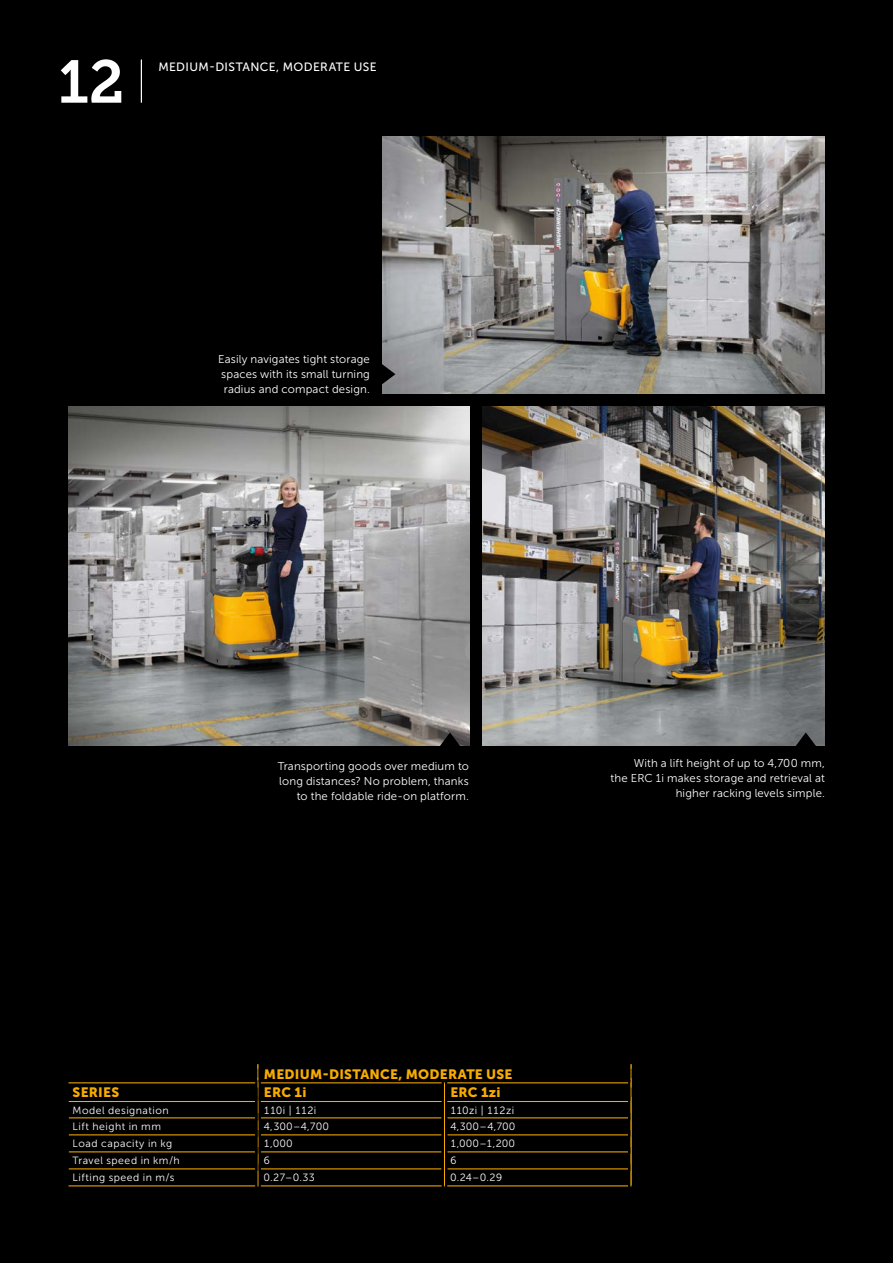
<style>
.page{position:relative;width:893px;height:1263px;background:#000}
.page>*{position:absolute;margin:0;border:0;box-sizing:border-box;transform-origin:0 0}
.t1{font:60px "Museo Slab 700";color:#fff}
.t2{font:13.5px "Museo Sans 900";letter-spacing:.02em;color:#f8ac00}
.t3{font:12px "Museo Sans 500";letter-spacing:.035em;color:#fff}
.t4{font:11.4px/15px "Museo Sans 300";letter-spacing:.015em;color:#fff;text-align:right}
.t5{font:10.5px "Museo Sans 300";letter-spacing:.05em;color:#fff}
.t6{font:10.5px "Museo Sans 300";letter-spacing:.025em;color:#fff}
</style>
<div class="page">
<hr style="left:141px;top:60px;width:1px;height:43px;background:#fff">
<img style="left:68px;top:406px;width:401px;height:340px">
<img style="left:482px;top:406px;width:343px;height:339px">
<img style="left:383px;top:136px;width:442px;height:257px">
<svg style="left:431px;top:732px;width:38px;height:14px"></svg>
<svg style="left:382px;top:355px;width:13px;height:38px"></svg>
<svg style="left:787px;top:732px;width:38px;height:14px"></svg>
<hr style="left:67px;top:1134px;width:190px;height:1px;background:#f8ac00">
<hr style="left:259px;top:1134px;width:185px;height:1px;background:#f8ac00">
<hr style="left:445px;top:1134px;width:185px;height:1px;background:#f8ac00">
<hr style="left:67px;top:1151px;width:190px;height:1px;background:#f8ac00">
<hr style="left:259px;top:1151px;width:185px;height:1px;background:#f8ac00">
<hr style="left:445px;top:1151px;width:185px;height:1px;background:#f8ac00">
<hr style="left:67px;top:1168px;width:190px;height:1px;background:#f8ac00">
<hr style="left:259px;top:1168px;width:185px;height:1px;background:#f8ac00">
<hr style="left:445px;top:1168px;width:185px;height:1px;background:#f8ac00">
<hr style="left:67px;top:1117px;width:190px;height:1px;background:#f8ac00">
<hr style="left:259px;top:1117px;width:185px;height:1px;background:#f8ac00">
<hr style="left:445px;top:1117px;width:185px;height:1px;background:#f8ac00">
<hr style="left:67px;top:1101px;width:190px;height:1px;background:#f8ac00">
<hr style="left:445px;top:1101px;width:185px;height:1px;background:#f8ac00">
<hr style="left:259px;top:1101px;width:185px;height:1px;background:#f8ac00">
<hr style="left:67px;top:1082px;width:191px;height:1px;background:#f8ac00">
<hr style="left:66px;top:1185px;width:192px;height:1px;background:#f8ac00">
<hr style="left:258px;top:1185px;width:186px;height:1px;background:#f8ac00">
<hr style="left:258px;top:1082px;width:186px;height:1px;background:#f8ac00">
<svg style="left:444px;top:1083px;width:1px;height:102px"></svg>
<svg style="left:630px;top:1064px;width:1px;height:121px"></svg>
<hr style="left:444px;top:1185px;width:187px;height:1px;background:#f8ac00">
<hr style="left:444px;top:1082px;width:186px;height:1px;background:#f8ac00">
<svg style="left:257px;top:1064px;width:2px;height:121px"></svg>
<hr style="left:259px;top:1079px;width:2px;height:21px;background:#000">
<hr style="left:442px;top:1079px;width:2px;height:21px;background:#000">
<hr style="left:445px;top:1079px;width:2px;height:21px;background:#000">
<hr style="left:628px;top:1079px;width:2px;height:21px;background:#000">
<hr style="left:64px;top:1080px;width:4px;height:40px;background:#000">
<hr style="left:255px;top:1080px;width:2px;height:40px;background:#000">
<hr style="left:259px;top:1097px;width:2px;height:23px;background:#000">
<hr style="left:442px;top:1097px;width:2px;height:23px;background:#000">
<hr style="left:445px;top:1097px;width:2px;height:23px;background:#000">
<hr style="left:628px;top:1097px;width:2px;height:23px;background:#000">
<hr style="left:259px;top:1130px;width:2px;height:24px;background:#000">
<hr style="left:442px;top:1130px;width:2px;height:24px;background:#000">
<hr style="left:445px;top:1130px;width:2px;height:24px;background:#000">
<hr style="left:628px;top:1130px;width:2px;height:24px;background:#000">
<hr style="left:64px;top:1130px;width:4px;height:41px;background:#000">
<hr style="left:255px;top:1130px;width:2px;height:41px;background:#000">
<hr style="left:64px;top:1147px;width:4px;height:41px;background:#000">
<hr style="left:255px;top:1147px;width:2px;height:41px;background:#000">
<hr style="left:259px;top:1164px;width:2px;height:24px;background:#000">
<hr style="left:442px;top:1164px;width:2px;height:24px;background:#000">
<hr style="left:445px;top:1164px;width:2px;height:24px;background:#000">
<hr style="left:628px;top:1164px;width:2px;height:24px;background:#000">
<h1 class="t1" style="left:58px;top:48px;width:68px">12</h1>
<p class="t3" style="left:158px;top:60px;width:220px">MEDIUM-DISTANCE, MODERATE USE</p>
<p class="t4" style="left:218px;top:352px;width:153px;text-align:justify">Easily navigates tight storage spaces with its small turning radius and compact design.</p>
<p class="t4" style="left:278px;top:758px;width:193px">Transporting goods over medium to long distances? No problem, thanks to the foldable ride-on platform.</p>
<p class="t4" style="left:611px;top:755px;width:216px">With a lift height of up to 4,700 mm,<br>the ERC 1i makes storage and retrieval at higher racking levels simple.</p>
<p class="t2" style="left:264px;top:1066px;width:250px">MEDIUM-DISTANCE, MODERATE USE</p>
<p class="t2" style="left:73px;top:1085px;width:48px">SERIES</p>
<p class="t2" style="left:264px;top:1085px;width:44px">ERC 1i</p>
<p class="t2" style="left:450px;top:1085px;width:52px">ERC 1zi</p>
<p class="t5" style="left:73px;top:1104px;width:97px">Model designation</p>
<p class="t6" style="left:264px;top:1104px;width:54px">110i | 112i</p>
<p class="t5" style="left:450px;top:1104px;width:65px">110zi | 112zi</p>
<p class="t5" style="left:73px;top:1121px;width:90px">Lift height in mm</p>
<p class="t5" style="left:264px;top:1121px;width:66px">4,300–4,700</p>
<p class="t5" style="left:450px;top:1121px;width:66px">4,300–4,700</p>
<p class="t5" style="left:73px;top:1138px;width:101px">Load capacity in kg</p>
<p class="t5" style="left:264px;top:1138px;width:30px">1,000</p>
<p class="t5" style="left:450px;top:1138px;width:66px">1,000–1,200</p>
<p class="t5" style="left:73px;top:1155px;width:109px">Travel speed in km/h</p>
<p class="t5" style="left:264px;top:1155px;width:7px">6</p>
<p class="t5" style="left:450px;top:1155px;width:7px">6</p>
<p class="t5" style="left:73px;top:1172px;width:103px">Lifting speed in m/s</p>
<p class="t5" style="left:264px;top:1172px;width:52px">0.27–0.33</p>
<p class="t5" style="left:450px;top:1172px;width:53px">0.24–0.29</p>
</div>
